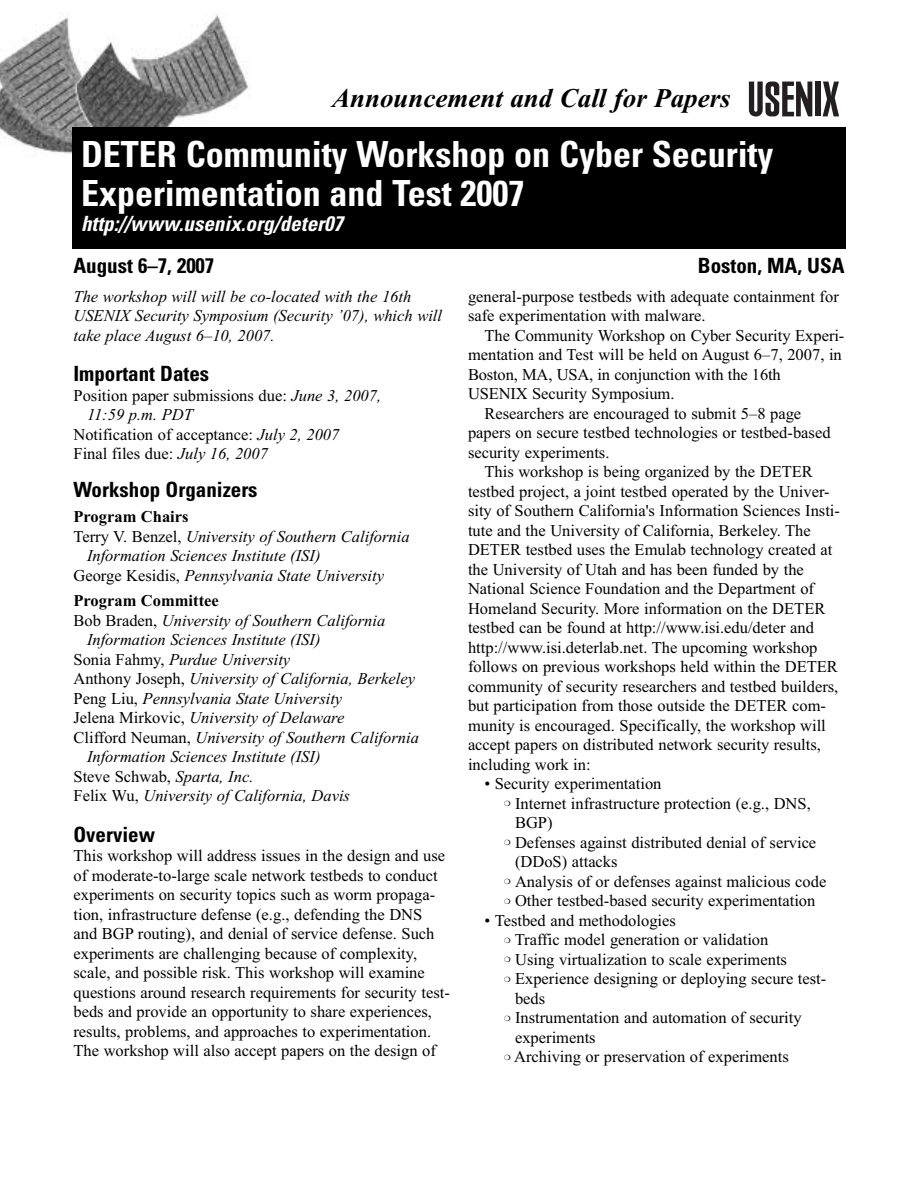
<style>
.page{position:relative;width:918px;height:1188px;background:#fff}
.page>*{position:absolute;margin:0;border:0;box-sizing:border-box;transform-origin:0 0}
.t1{font:700 condensed 36px/39px "Univers";color:#fff}
.t2{font:italic 700 27px "Times New Roman";color:#000}
.t3{font:700 condensed 21px "Univers";color:#000}
.t4{font:italic 700 condensed 21px "Univers";letter-spacing:.005em;color:#fff}
.t5{font:16.5px/19.5px "Times New Roman";color:#000}
.t6{font:italic 16.5px/19.5px "Times New Roman";color:#000}
.t7{font:700 16.5px "Times New Roman";color:#000}
.s1{font-style:italic}
.s2{font-style:normal}
</style>
<div class="page">
<img style="left:0;top:14px;width:251px;height:140px">
<div style="left:72px;top:127px;width:774px;height:122px;background:#000"></div>
<svg style="left:812px;top:82px;width:11px;height:34px"></svg>
<svg style="left:749px;top:82px;width:63px;height:34px"></svg>
<div style="left:816px;top:82px;width:5px;height:34px;background:#231f20"></div>
<svg style="left:823px;top:82px;width:16px;height:34px"></svg>
<h2 class="t2" style="left:332px;top:82px;width:400px">Announcement and Call for Papers</h2>
<h1 class="t1" style="left:81px;top:138px;width:694px">DETER Community Workshop on Cyber Security<br>Experimentation and Test 2007</h1>
<p class="t4" style="left:81px;top:216px;width:263px">http://www.usenix.org/deter07</p>
<p class="t3" style="left:74px;top:258px;width:142px">August 6–7, 2007</p>
<p class="t3" style="left:698px;top:258px;width:148px">Boston, MA, USA</p>
<p class="t6" style="left:73px;top:286px;width:370px">The workshop will will be co-located with the 16th<br>USENIX Security Symposium (Security ’07), which will take place August 6–10, 2007.</p>
<p class="t3" style="left:74px;top:366px;width:137px">Important Dates</p>
<p class="t5" style="left:74px;top:385px;width:309px">Position paper submissions due: <span class="s1">June 3, 2007,</span></p>
<p class="t6" style="left:87px;top:405px;width:107px">11:59 p.m. PDT</p>
<p class="t5" style="left:74px;top:424px;width:267px">Notification of acceptance: <span class="s1">July 2, 2007</span></p>
<p class="t5" style="left:73px;top:444px;width:196px">Final files due: <span class="s1">July 16, 2007</span></p>
<p class="t3" style="left:74px;top:482px;width:186px">Workshop Organizers</p>
<p class="t7" style="left:74px;top:507px;width:117px">Program Chairs</p>
<p class="t6" style="left:74px;top:526px;width:338px"><span class="s2">Terry V. Benzel,</span> University of Southern California</p>
<p class="t6" style="left:87px;top:546px;width:235px">Information Sciences Institute (ISI)</p>
<p class="t6" style="left:74px;top:565px;width:312px"><span class="s2">George Kesidis,</span> Pennsylvania State University</p>
<p class="t7" style="left:74px;top:591px;width:147px">Program Committee</p>
<p class="t6" style="left:74px;top:610px;width:313px"><span class="s2">Bob Braden,</span> University of Southern California</p>
<p class="t6" style="left:87px;top:630px;width:235px">Information Sciences Institute (ISI)</p>
<p class="t6" style="left:74px;top:649px;width:218px"><span class="s2">Sonia Fahmy,</span> Purdue University</p>
<p class="t6" style="left:74px;top:669px;width:343px"><span class="s2">Anthony Joseph,</span> University of California, Berkeley</p>
<p class="t6" style="left:74px;top:688px;width:270px"><span class="s2">Peng Liu,</span> Pennsylvania State University</p>
<p class="t6" style="left:74px;top:708px;width:272px"><span class="s2">Jelena Mirkovic,</span> University of Delaware</p>
<p class="t6" style="left:74px;top:727px;width:347px"><span class="s2">Clifford Neuman,</span> University of Southern California</p>
<p class="t6" style="left:87px;top:747px;width:235px">Information Sciences Institute (ISI)</p>
<p class="t5" style="left:74px;top:766px;width:181px">Steve Schwab, <span class="s1">Sparta, Inc.</span></p>
<p class="t6" style="left:74px;top:786px;width:278px"><span class="s2">Felix Wu,</span> University of California, Davis</p>
<p class="t3" style="left:74px;top:827px;width:83px">Overview</p>
<p class="t5" style="left:73px;top:846px;width:378px">This workshop will address issues in the design and use of moderate-to-large scale network testbeds to conduct experiments on security topics such as worm propaga&shy;tion, infrastructure defense (e.g., defending the DNS and BGP routing), and denial of service defense. Such experiments are challenging because of complexity, scale, and possible risk. This workshop will examine questions around research requirements for security test&shy;beds and provide an opportunity to share experiences, results, problems, and approaches to experimentation.<br>The workshop will also accept papers on the design of</p>
<p class="t5" style="left:468px;top:286px;width:372px">general-purpose testbeds with adequate containment for safe experimentation with malware.</p>
<p class="t5" style="left:485px;top:325px;width:361px">The Community Workshop on Cyber Security Experi-</p>
<p class="t5" style="left:468px;top:345px;width:375px">mentation and Test will be held on August 6–7, 2007, in</p>
<p class="t5" style="left:468px;top:364px;width:314px">Boston, MA, USA, in conjunction with the 16th</p>
<p class="t5" style="left:468px;top:384px;width:208px">USENIX Security Symposium.</p>
<p class="t5" style="left:485px;top:403px;width:318px">Researchers are encouraged to submit 5–8 page</p>
<p class="t5" style="left:468px;top:423px;width:364px">papers on secure testbed technologies or testbed-based</p>
<p class="t5" style="left:468px;top:442px;width:143px">security experiments.</p>
<p class="t5" style="left:485px;top:462px;width:330px">This workshop is being organized by the DETER</p>
<p class="t5" style="left:468px;top:481px;width:363px">testbed project, a joint testbed operated by the Univer-</p>
<p class="t5" style="left:468px;top:501px;width:374px">sity of Southern California's Information Sciences Insti-</p>
<p class="t5" style="left:468px;top:520px;width:344px">tute and the University of California, Berkeley. The</p>
<p class="t5" style="left:468px;top:540px;width:366px">DETER testbed uses the Emulab technology created at</p>
<p class="t5" style="left:468px;top:559px;width:337px">the University of Utah and has been funded by the</p>
<p class="t5" style="left:468px;top:579px;width:348px">National Science Foundation and the Department of</p>
<p class="t5" style="left:468px;top:598px;width:359px">Homeland Security. More information on the DETER</p>
<p class="t5" style="left:468px;top:618px;width:347px">testbed can be found at http://www.isi.edu/deter and</p>
<p class="t5" style="left:468px;top:637px;width:351px">http://www.isi.deterlab.net. The upcoming workshop</p>
<p class="t5" style="left:468px;top:657px;width:371px">follows on previous workshops held within the DETER</p>
<p class="t5" style="left:468px;top:676px;width:372px">community of security researchers and testbed builders,</p>
<p class="t5" style="left:468px;top:696px;width:360px">but participation from those outside the DETER com-</p>
<p class="t5" style="left:468px;top:715px;width:359px">munity is encouraged. Specifically, the workshop will</p>
<p class="t5" style="left:468px;top:735px;width:354px">accept papers on distributed network security results,</p>
<p class="t5" style="left:468px;top:754px;width:124px">including work in:</p>
<p class="t5" style="left:485px;top:774px;width:179px">• Security experimentation</p>
<p class="t5" style="left:504px;top:793px;width:308px">❍ Internet infrastructure protection (e.g., DNS,</p>
<p class="t5" style="left:515px;top:813px;width:39px">BGP)</p>
<p class="t5" style="left:504px;top:832px;width:314px">❍ Defenses against distributed denial of service</p>
<p class="t5" style="left:515px;top:852px;width:104px">(DDoS) attacks</p>
<p class="t5" style="left:504px;top:871px;width:324px">❍ Analysis of or defenses against malicious code</p>
<p class="t5" style="left:504px;top:891px;width:313px">❍ Other testbed-based security experimentation</p>
<p class="t5" style="left:484px;top:910px;width:193px">• Testbed and methodologies</p>
<p class="t5" style="left:504px;top:930px;width:266px">❍ Traffic model generation or validation</p>
<p class="t5" style="left:504px;top:949px;width:285px">❍ Using virtualization to scale experiments</p>
<p class="t5" style="left:504px;top:969px;width:324px">❍ Experience designing or deploying secure test-</p>
<p class="t5" style="left:515px;top:988px;width:32px">beds</p>
<p class="t5" style="left:504px;top:1008px;width:299px">❍ Instrumentation and automation of security</p>
<p class="t5" style="left:515px;top:1027px;width:82px">experiments</p>
<p class="t5" style="left:504px;top:1047px;width:286px">❍ Archiving or preservation of experiments</p>
</div>
